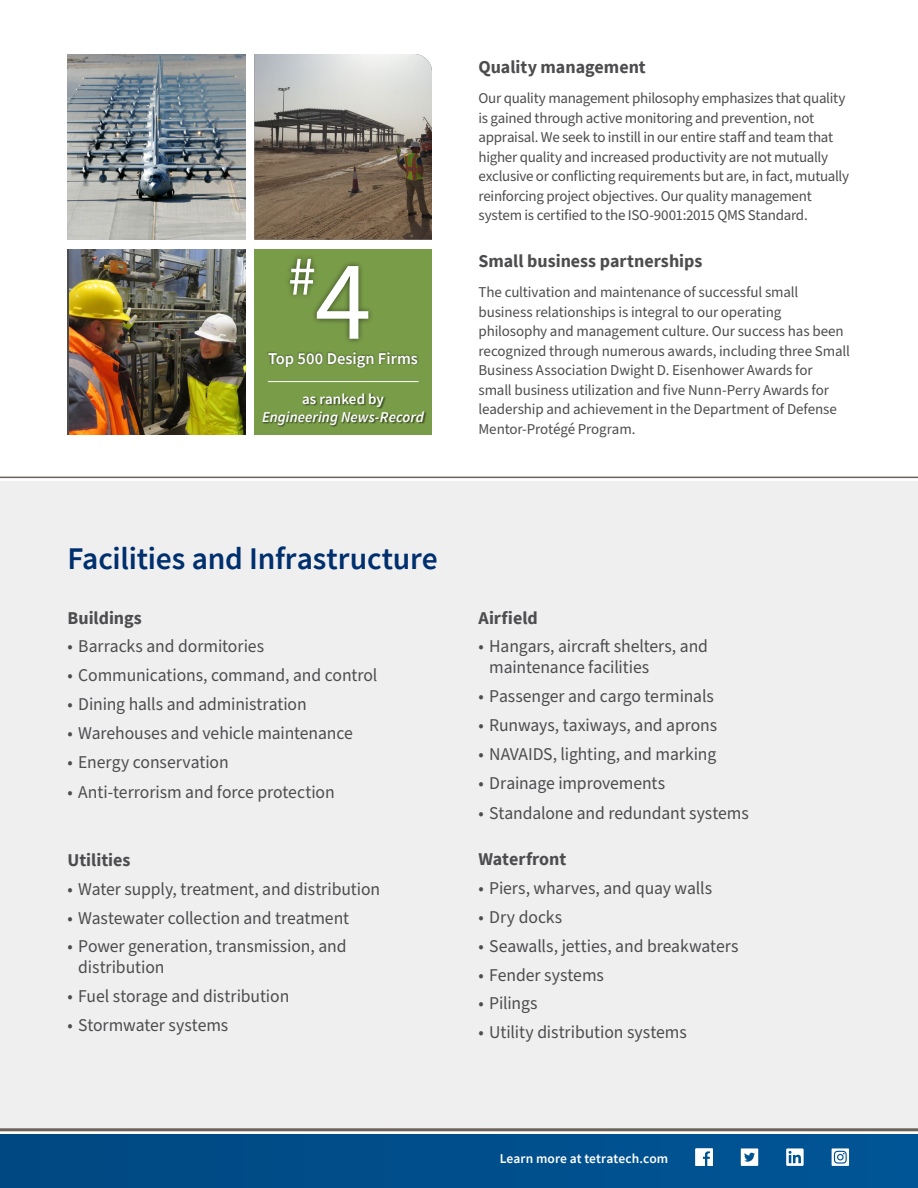
<style>
.page{position:relative;width:918px;height:1188px;background:#fff}
.page>*{position:absolute;margin:0;border:0;box-sizing:border-box;transform-origin:0 0}
.t1{font:113.85px "Source Sans Pro";color:#fff}
.t2{font:600 31.5px "Source Sans Pro";letter-spacing:-.005em;color:#002f6e}
.t3{font:18px/21px "Source Sans Pro";letter-spacing:-.005em;color:#4d4d4f}
.t4{font:700 18px "Source Sans Pro";color:#4d4d4f}
.t5{font:600 16.5px "Source Sans Pro";color:#fff}
.t6{font:15px/19.5px "Source Sans Pro";letter-spacing:-.015em;color:#4d4d4f}
.t7{font:italic 600 15px "Source Sans Pro";color:#fff}
.t8{font:600 15px "Source Sans Pro";letter-spacing:.005em;color:#fff}
.t9{font:600 13.5px "Source Sans Pro";letter-spacing:.005em;color:#fff}
</style>
<div class="page">
<div style="left:0;top:1134px;width:918px;height:54px;background:#004e8b"></div>
<div style="left:0;top:481px;width:918px;height:648px;background:#efeff0"></div>
<hr style="left:0;top:1128px;width:918px;height:3px;background:#6d625a">
<hr style="left:0;top:477px;width:918px;height:1px;background:#6d625a">
<svg style="left:832px;top:1148px;width:17px;height:18px"></svg>
<svg style="left:786px;top:1148px;width:18px;height:18px"></svg>
<svg style="left:741px;top:1148px;width:17px;height:18px"></svg>
<svg style="left:695px;top:1148px;width:18px;height:18px"></svg>
<img style="left:68px;top:54px;width:177px;height:186px">
<img style="left:254px;top:54px;width:178px;height:186px">
<img style="left:69px;top:249px;width:176px;height:186px">
<div style="left:254px;top:249px;width:178px;height:186px;background:#799c49"></div>
<div style="left:262px;top:394px;width:165px;height:34px;background:#000;opacity:.53"></div>
<div style="left:267px;top:350px;width:152px;height:19px;background:#000;opacity:.55"></div>
<div style="left:310px;top:260px;width:64px;height:85px;background:#000;opacity:.55"></div>
<div style="left:285px;top:253px;width:35px;height:48px;background:#000;opacity:.55"></div>
<hr style="left:268px;top:381px;width:150px;height:1px;background:#fff">
<h1 class="t1" style="left:288px;top:225px;width:85px">4<sup>#</sup></h1>
<p class="t5" style="left:268px;top:348px;width:152px">Top 500 Design Firms</p>
<p class="t8" style="left:302px;top:390px;width:83px">as ranked by</p>
<p class="t7" style="left:262px;top:408px;width:163px">Engineering News-Record</p>
<p class="t4" style="left:478px;top:55px;width:169px">Quality management</p>
<p class="t6" style="left:478px;top:89px;width:372px">Our quality management philosophy emphasizes that quality is gained through active monitoring and prevention, not appraisal. We seek to instill in our entire staff and team that higher quality and increased productivity are not mutually exclusive or conflicting requirements but are, in fact, mutually reinforcing project objectives. Our quality management system is certified to the ISO-9001:2015 QMS Standard.</p>
<p class="t4" style="left:478px;top:249px;width:225px">Small business partnerships</p>
<p class="t6" style="left:478px;top:283px;width:373px">The cultivation and maintenance of successful small business relationships is integral to our operating philosophy and management culture. Our success has been recognized through numerous awards, including three Small Business Association Dwight D. Eisenhower Awards for<br>small business utilization and five Nunn-Perry Awards for leadership and achievement in the Department of Defense Mentor-Protégé Program.</p>
<h2 class="t2" style="left:68px;top:538px;width:372px">Facilities and Infrastructure</h2>
<p class="t4" style="left:68px;top:605px;width:76px">Buildings</p>
<p class="t3" style="left:68px;top:637px;width:198px">• Barracks and dormitories</p>
<p class="t3" style="left:68px;top:665px;width:311px">• Communications, command, and control</p>
<p class="t3" style="left:68px;top:694px;width:241px">• Dining halls and administration</p>
<p class="t3" style="left:68px;top:723px;width:287px">• Warehouses and vehicle maintenance</p>
<p class="t3" style="left:68px;top:752px;width:163px">• Energy conservation</p>
<p class="t3" style="left:68px;top:782px;width:269px">• Anti-terrorism and force protection</p>
<p class="t4" style="left:68px;top:848px;width:64px">Utilities</p>
<p class="t3" style="left:68px;top:879px;width:314px">• Water supply, treatment, and distribution</p>
<p class="t3" style="left:68px;top:908px;width:283px">• Wastewater collection and treatment</p>
<p class="t3" style="left:78px;top:936px;width:270px;text-indent:-11px">• Power generation, transmission, and distribution</p>
<p class="t3" style="left:68px;top:986px;width:223px">• Fuel storage and distribution</p>
<p class="t3" style="left:68px;top:1015px;width:162px">• Stormwater systems</p>
<p class="t4" style="left:478px;top:605px;width:61px">Airfield</p>
<p class="t3" style="left:489px;top:637px;width:220px;text-indent:-11px">• Hangars, aircraft shelters, and maintenance facilities</p>
<p class="t3" style="left:479px;top:686px;width:237px">• Passenger and cargo terminals</p>
<p class="t3" style="left:479px;top:715px;width:240px">• Runways, taxiways, and aprons</p>
<p class="t3" style="left:479px;top:744px;width:239px">• NAVAIDS, lighting, and marking</p>
<p class="t3" style="left:479px;top:773px;width:188px">• Drainage improvements</p>
<p class="t3" style="left:479px;top:803px;width:272px">• Standalone and redundant systems</p>
<p class="t4" style="left:478px;top:847px;width:89px">Waterfront</p>
<p class="t3" style="left:478px;top:878px;width:235px">• Piers, wharves, and quay walls</p>
<p class="t3" style="left:478px;top:907px;width:85px">• Dry docks</p>
<p class="t3" style="left:478px;top:936px;width:261px">• Seawalls, jetties, and breakwaters</p>
<p class="t3" style="left:478px;top:965px;width:127px">• Fender systems</p>
<p class="t3" style="left:478px;top:994px;width:60px">• Pilings</p>
<p class="t3" style="left:478px;top:1022px;width:210px">• Utility distribution systems</p>
<p class="t9" style="left:500px;top:1149px;width:170px">Learn more at tetratech.com</p>
</div>
